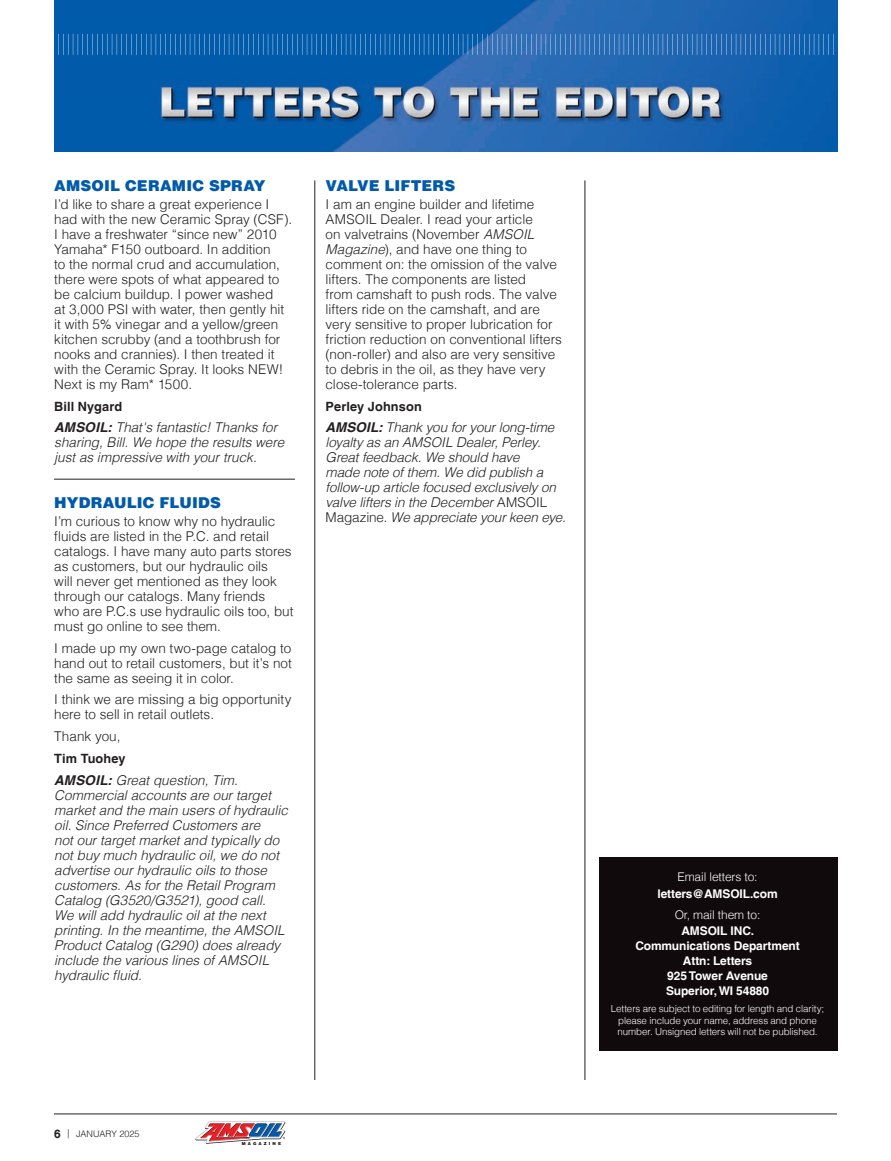
<style>
.page{position:relative;width:891px;height:1161px;background:#fff}
.page>*{position:absolute;margin:0;border:0;box-sizing:border-box;transform-origin:0 0}
.LetterCopy{font:900 15px "Helvetica LT";letter-spacing:.01em;color:#015aaa}
.LetterCopy-2{font:300 13.5px/15px "Helvetica LT";color:#231f20}
.LetterCopy-3{font:italic 300 13.5px/15px "Helvetica LT";letter-spacing:-.005em;color:#231f20}
.LetterCopy-4{font:700 12.75px "Helvetica LT";letter-spacing:.01em;color:#231f20}
.WhiteBoxNote{font:700 12px/15px "Helvetica LT";letter-spacing:-.01em;color:#fff;text-align:center}
.WhiteBoxNote-2{font:300 12px "Helvetica LT";letter-spacing:-.01em;color:#fff}
.WhiteBoxNote-3{font:300 9.75px/11.2px "Helvetica LT";letter-spacing:-.01em;color:#fff;text-align:center}
.t1{font:300 9px "Helvetica LT";color:#231f20}
.t2{font:900 4.2px "Helvetica LT";letter-spacing:.5em;color:#231f20}
.s1{font-weight:700}
.s2{font-style:italic}
.s3{font-style:normal}
.s4{font-weight:700;font-size:12px}
</style>
<div class="page">
<hr style="left:54px;top:1114px;width:783px;height:1px;background:#231f20">
<svg style="left:195px;top:1121px;width:90px;height:23px"></svg>
<img style="left:55px;top:0;width:783px;height:152px">
<svg style="left:58px;top:34px;width:776px;height:21px;background:#226cb4"></svg>
<hr style="left:315px;top:180px;width:1px;height:900px;background:#231f20">
<hr style="left:585px;top:180px;width:1px;height:900px;background:#231f20">
<div style="left:599px;top:857px;width:239px;height:193px;background:#110a0c"></div>
<hr style="left:54px;top:479px;width:241px;height:1px;background:#231f20">
<p class="LetterCopy" style="left:54px;top:176px;width:213px">AMSOIL CERAMIC SPRAY</p>
<p class="LetterCopy-2" style="left:54px;top:196px;width:239px">I’d like to share a great experience I had with the new Ceramic Spray (CSF).<br>I have a freshwater “since new” 2010<br>Yamaha* F150 outboard. In addition<br>to the normal crud and accumulation, there were spots of what appeared to be calcium buildup. I power washed<br>at 3,000 PSI with water, then gently hit it with 5% vinegar and a yellow/green kitchen scrubby (and a toothbrush for nooks and crannies). I then treated it with the Ceramic Spray. It looks NEW!<br>Next is my Ram* 1500.</p>
<p class="LetterCopy-4" style="left:54px;top:398px;width:70px">Bill Nygard</p>
<p class="LetterCopy-3" style="left:54px;top:420px;width:232px"><span class="s1">AMSOIL:</span> That's fantastic! Thanks for sharing, Bill. We hope the results were just as impressive with your truck.</p>
<p class="LetterCopy" style="left:54px;top:493px;width:168px">HYDRAULIC FLUIDS</p>
<p class="LetterCopy-2" style="left:54px;top:513px;width:241px">I’m curious to know why no hydraulic fluids are listed in the P.C. and retail catalogs. I have many auto parts stores as customers, but our hydraulic oils<br>will never get mentioned as they look through our catalogs. Many friends<br>who are P.C.s use hydraulic oils too, but must go online to see them.</p>
<p class="LetterCopy-2" style="left:54px;top:640px;width:239px;text-align:justify">I made up my own two-page catalog to hand out to retail customers, but it’s not the same as seeing it in color.</p>
<p class="LetterCopy-2" style="left:54px;top:692px;width:239px">I think we are missing a big opportunity here to sell in retail outlets.</p>
<p class="LetterCopy-2" style="left:54px;top:729px;width:68px">Thank you,</p>
<p class="LetterCopy-4" style="left:54px;top:751px;width:73px">Tim Tuohey</p>
<p class="LetterCopy-3" style="left:54px;top:772px;width:235px"><span class="s1">AMSOIL:</span> Great question, Tim.<br>Commercial accounts are our target market and the main users of hydraulic oil. Since Preferred Customers are<br>not our target market and typically do not buy much hydraulic oil, we do not advertise our hydraulic oils to those customers. As for the Retail Program Catalog (G3520/G3521), good call.<br>We will add hydraulic oil at the next printing. In the meantime, the AMSOIL Product Catalog (G290) does already include the various lines of AMSOIL hydraulic fluid.</p>
<p class="LetterCopy" style="left:326px;top:176px;width:131px">VALVE LIFTERS</p>
<p class="LetterCopy-2" style="left:326px;top:196px;width:238px">I am an engine builder and lifetime AMSOIL Dealer. I read your article<br>on valvetrains (November <span class="s2">AMSOIL Magazine</span>), and have one thing to comment on: the omission of the valve lifters. The components are listed<br>from camshaft to push rods. The valve lifters ride on the camshaft, and are very sensitive to proper lubrication for friction reduction on conventional lifters (non-roller) and also are very sensitive to debris in the oil, as they have very close-tolerance parts.</p>
<p class="LetterCopy-4" style="left:326px;top:398px;width:98px">Perley Johnson</p>
<p class="LetterCopy-3" style="left:326px;top:420px;width:242px"><span class="s1">AMSOIL:</span> Thank you for your long-time loyalty as an AMSOIL Dealer, Perley.<br>Great feedback. We should have<br>made note of them. We did publish a follow-up article focused exclusively on valve lifters in the December <span class="s3">AMSOIL Magazine</span>. We appreciate your keen eye.</p>
<p class="t1" style="left:54px;top:1128px;width:87px"><span class="s4">6</span> | JANUARY 2025</p>
<p class="t2" style="left:242px;top:1141px;width:41px">MAGAZINE</p>
<p class="WhiteBoxNote-2" style="left:678px;top:869px;width:82px">Email letters to:</p>
<p class="WhiteBoxNote" style="left:658px;top:886px;width:122px">letters@AMSOIL.com</p>
<p class="WhiteBoxNote-2" style="left:675px;top:907px;width:87px">Or, mail them to:</p>
<p class="WhiteBoxNote" style="left:635px;top:923px;width:166px">AMSOIL INC.<br>Communications Department<br>Attn: Letters<br>925 Tower Avenue<br>Superior, WI 54880</p>
<p class="WhiteBoxNote-3" style="left:611px;top:1003px;width:215px">Letters are subject to editing for length and clarity; please include your name, address and phone number. Unsigned letters will not be published.</p>
</div>
